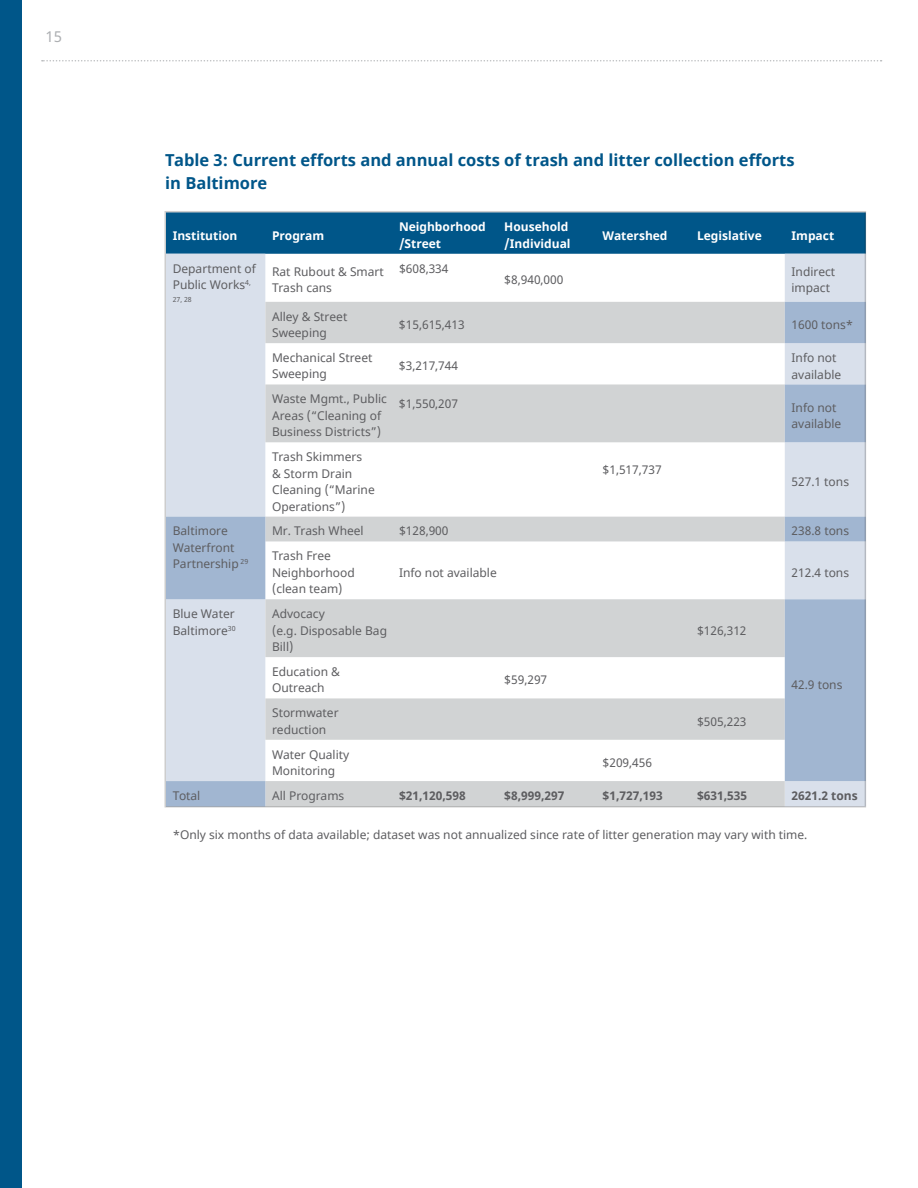
<style>
.page{position:relative;width:918px;height:1188px;background:#fff}
.page>*{position:absolute;margin:0;border:0;box-sizing:border-box;transform-origin:0 0}
.t1{font:700 16.5px/22.5px "Noto Sans";color:#005689}
.t2{font:15px "Noto Sans";color:#adafb2}
.t3{font:12px/16.5px "Noto Sans";color:#5d5d60}
.t4{font:700 12px/16.5px "Noto Sans";color:#fff}
.t5{font:700 12px "Noto Sans";color:#5d5d60}
.t6{font:7.05px "Noto Sans";color:#5d5d60}
</style>
<div class="page">
<svg style="left:42px;top:60px;width:840px;height:2px"></svg>
<div style="left:0;top:0;width:22px;height:1188px;background:#005689"></div>
<div style="left:167px;top:214px;width:696px;height:40px;background:#005689"></div>
<svg style="left:167px;top:254px;width:696px;height:48px"></svg>
<svg style="left:167px;top:302px;width:696px;height:503px"></svg>
<p class="t2" style="left:46px;top:27px;width:18px">15</p>
<h1 class="t1" style="left:165px;top:149px;width:631px">Table 3: Current efforts and annual costs of trash and litter collection efforts in Baltimore</h1>
<p class="t4" style="left:173px;top:227px;width:66px">Institution</p>
<p class="t4" style="left:272px;top:227px;width:54px">Program</p>
<p class="t4" style="left:399px;top:219px;width:88px">Neighborhood /Street</p>
<p class="t4" style="left:504px;top:219px;width:68px">Household /Individual</p>
<p class="t4" style="left:603px;top:227px;width:67px">Watershed</p>
<p class="t4" style="left:697px;top:227px;width:66px">Legislative</p>
<p class="t4" style="left:792px;top:227px;width:44px">Impact</p>
<p class="t3" style="left:173px;top:260px;width:85px">Department of<br>Public Works<sup>4,</sup></p>
<p class="t6" style="left:173px;top:294px;width:20px">27, 28</p>
<p class="t3" style="left:272px;top:264px;width:113px">Rat Rubout &amp; Smart<br>Trash cans</p>
<p class="t3" style="left:399px;top:260px;width:51px">$608,334</p>
<p class="t3" style="left:504px;top:272px;width:61px">$8,940,000</p>
<p class="t3" style="left:792px;top:264px;width:45px">Indirect impact</p>
<p class="t3" style="left:272px;top:308px;width:77px">Alley &amp; Street<br>Sweeping</p>
<p class="t3" style="left:399px;top:317px;width:67px">$15,615,413</p>
<p class="t3" style="left:792px;top:317px;width:63px">1600 tons*</p>
<p class="t3" style="left:272px;top:350px;width:102px">Mechanical Street<br>Sweeping</p>
<p class="t3" style="left:399px;top:358px;width:61px">$3,217,744</p>
<p class="t3" style="left:792px;top:350px;width:51px">Info not available</p>
<p class="t3" style="left:272px;top:391px;width:116px">Waste Mgmt., Public<br>Areas (“Cleaning of<br>Business Districts”)</p>
<p class="t3" style="left:399px;top:396px;width:61px">$1,550,207</p>
<p class="t3" style="left:792px;top:399px;width:51px">Info not available</p>
<p class="t3" style="left:272px;top:449px;width:104px">Trash Skimmers<br>&amp; Storm Drain<br>Cleaning (“Marine<br>Operations”)</p>
<p class="t3" style="left:603px;top:462px;width:61px">$1,517,737</p>
<p class="t3" style="left:792px;top:474px;width:59px">527.1 tons</p>
<p class="t3" style="left:173px;top:523px;width:77px">Baltimore<br>Waterfront<br>Partnership <sup>29</sup></p>
<p class="t3" style="left:272px;top:523px;width:93px">Mr. Trash Wheel</p>
<p class="t3" style="left:399px;top:523px;width:51px">$128,900</p>
<p class="t3" style="left:792px;top:523px;width:59px">238.8 tons</p>
<p class="t3" style="left:272px;top:548px;width:84px">Trash Free<br>Neighborhood (clean team)</p>
<p class="t3" style="left:399px;top:565px;width:99px">Info not available</p>
<p class="t3" style="left:792px;top:565px;width:59px">212.4 tons</p>
<p class="t3" style="left:173px;top:606px;width:64px">Blue Water<br>Baltimore<sup>30</sup></p>
<p class="t3" style="left:272px;top:606px;width:116px">Advocacy<br>(e.g. Disposable Bag<br>Bill)</p>
<p class="t3" style="left:697px;top:622px;width:51px">$126,312</p>
<p class="t3" style="left:272px;top:664px;width:69px">Education &amp;<br>Outreach</p>
<p class="t3" style="left:504px;top:672px;width:44px">$59,297</p>
<p class="t3" style="left:272px;top:705px;width:68px">Stormwater reduction</p>
<p class="t3" style="left:697px;top:713px;width:51px">$505,223</p>
<p class="t3" style="left:272px;top:746px;width:79px">Water Quality<br>Monitoring</p>
<p class="t3" style="left:603px;top:755px;width:51px">$209,456</p>
<p class="t3" style="left:792px;top:676px;width:52px">42.9 tons</p>
<p class="t3" style="left:173px;top:788px;width:29px">Total</p>
<p class="t3" style="left:272px;top:788px;width:74px">All Programs</p>
<p class="t5" style="left:399px;top:787px;width:68px">$21,120,598</p>
<p class="t5" style="left:504px;top:787px;width:62px">$8,999,297</p>
<p class="t5" style="left:603px;top:787px;width:62px">$1,727,193</p>
<p class="t5" style="left:697px;top:787px;width:52px">$631,535</p>
<p class="t5" style="left:792px;top:787px;width:68px">2621.2 tons</p>
<p class="t3" style="left:173px;top:827px;width:636px">*Only six months of data available; dataset was not annualized since rate of litter generation may vary with time.</p>
</div>
